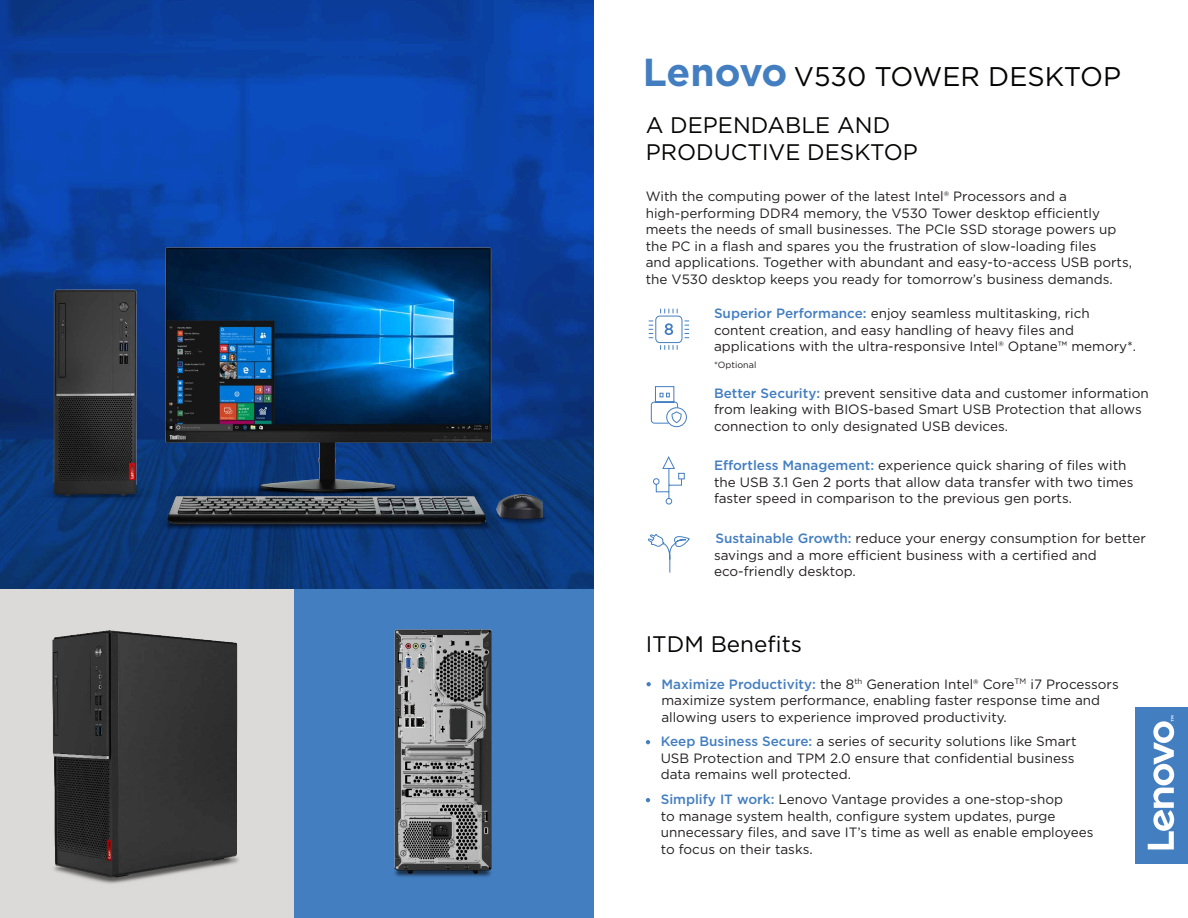
<style>
.page{position:relative;width:1188px;height:918px;background:#fff}
.page>*{position:absolute;margin:0;border:0;box-sizing:border-box;transform-origin:0 0}
.t1{font:27px "Gotham";color:#040503}
.t2{font:22.5px/27px "Gotham";color:#040503}
.t3{font:13.5px/16.5px "Gotham";color:#231f20}
.t4{font:9px "Gotham";color:#231f20}
.s1{font-weight:700;font-size:39px;color:#437ec1}
.s2{font-weight:500;color:#437ec1}
</style>
<div class="page">
<img style="left:0;top:0;width:594px;height:590px">
<img style="left:0;top:218px;width:593px;height:338px">
<div style="left:1136px;top:707px;width:52px;height:157px;background:#437ec1"></div>
<svg style="left:1148px;top:716px;width:26px;height:133px"></svg>
<div style="left:292px;top:590px;width:302px;height:328px;background:#437ec1"></div>
<div style="left:0;top:590px;width:294px;height:328px;background:#dcdad8"></div>
<svg style="left:647px;top:682px;width:4px;height:4px"></svg>
<svg style="left:646px;top:740px;width:4px;height:4px"></svg>
<svg style="left:646px;top:798px;width:4px;height:4px"></svg>
<svg style="left:648px;top:308px;width:42px;height:42px"></svg>
<svg style="left:651px;top:386px;width:36px;height:41px"></svg>
<svg style="left:653px;top:456px;width:32px;height:49px"></svg>
<svg style="left:648px;top:534px;width:42px;height:39px"></svg>
<img style="left:52px;top:631px;width:187px;height:253px">
<img style="left:394px;top:629px;width:98px;height:248px">
<h1 class="t1" style="left:643px;top:59px;width:480px"><span class="s1">Lenovo</span> V530 TOWER DESKTOP</h1>
<h2 class="t2" style="left:646px;top:112px;width:274px">A DEPENDABLE AND<br>PRODUCTIVE DESKTOP</h2>
<p class="t3" style="left:646px;top:188px;width:488px">With the computing power of the latest Intel® Processors and a high-performing DDR4 memory, the V530 Tower desktop efficiently meets the needs of small businesses. The PCIe SSD storage powers up the PC in a flash and spares you the frustration of slow-loading files<br>and applications. Together with abundant and easy-to-access USB ports, the V530 desktop keeps you ready for tomorrow’s business demands.</p>
<p class="t3" style="left:714px;top:305px;width:424px"><span class="s2">Superior Performance:</span> enjoy seamless multitasking, rich content creation, and easy handling of heavy files and applications with the ultra-responsive Intel® Optane™ memory*.</p>
<p class="t4" style="left:714px;top:359px;width:44px">*Optional</p>
<p class="t3" style="left:714px;top:384px;width:436px"><span class="s2">Better Security:</span> prevent sensitive data and customer information from leaking with BIOS-based Smart USB Protection that allows connection to only designated USB devices.</p>
<p class="t3" style="left:714px;top:457px;width:421px"><span class="s2">Effortless Management:</span> experience quick sharing of files with the USB 3.1 Gen 2 ports that allow data transfer with two times faster speed in comparison to the previous gen ports.</p>
<p class="t3" style="left:714px;top:530px;width:433px"><span class="s2">Sustainable Growth:</span> reduce your energy consumption for better savings and a more efficient business with a certified and eco-friendly desktop.</p>
<h2 class="t2" style="left:646px;top:631px;width:158px">ITDM Benefits</h2>
<p class="t3" style="left:661px;top:675px;width:459px"><span class="s2">Maximize Productivity:</span> the 8<sup>th</sup> Generation Intel® Core<sup>TM</sup> i7 Processors maximize system performance, enabling faster response time and allowing users to experience improved productivity.</p>
<p class="t3" style="left:661px;top:733px;width:417px"><span class="s2">Keep Business Secure:</span> a series of security solutions like Smart<br>USB Protection and TPM 2.0 ensure that confidential business data remains well protected.</p>
<p class="t3" style="left:661px;top:791px;width:434px"><span class="s2">Simplify IT work:</span> Lenovo Vantage provides a one-stop-shop<br>to manage system health, configure system updates, purge unnecessary files, and save IT’s time as well as enable employees to focus on their tasks.</p>
</div>
